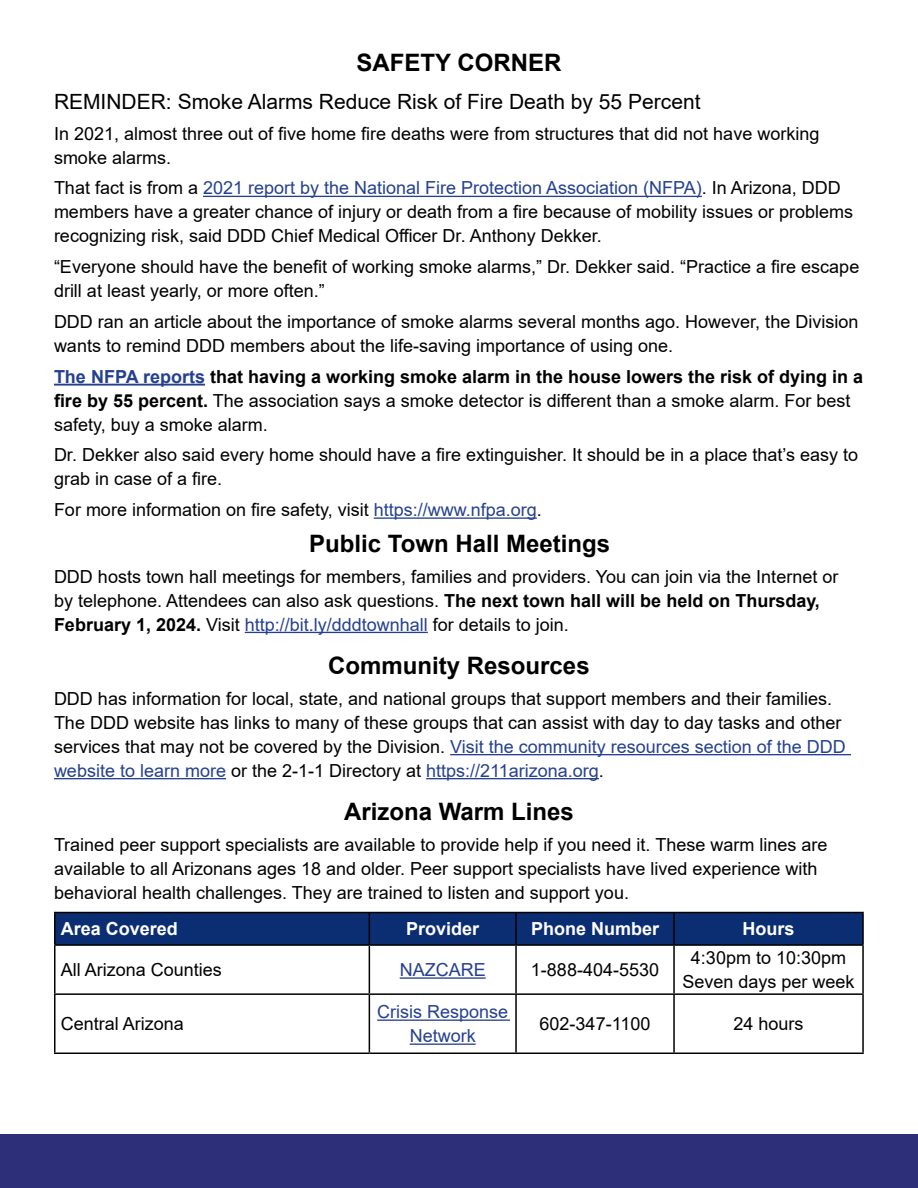
<style>
.page{position:relative;width:918px;height:1188px;background:#fff}
.page>*{position:absolute;margin:0;border:0;box-sizing:border-box;transform-origin:0 0}
.t1{font:700 24px "Arial";color:#000}
.t2{font:21px "Arial";color:#000}
.t3{font:18px/24px "Arial";color:#000}
.t4{font:18px/30.8px "Arial";color:#25408f}
.t5{font:700 18px "Arial";color:#000}
.t6{font:700 18px "Arial";color:#fff}
.s1{color:#000}
.s2{color:#25408f}
.s3{font-weight:700}
</style>
<div class="page">
<div style="left:0;top:1134px;width:918px;height:54px;background:#2d3079"></div>
<hr style="left:203px;top:196px;width:499px;height:1px;background:#25408f">
<hr style="left:54px;top:384px;width:151px;height:2px;background:#25408f">
<hr style="left:374px;top:517px;width:163px;height:2px;background:#25408f">
<hr style="left:245px;top:632px;width:183px;height:1px;background:#25408f">
<hr style="left:450px;top:754px;width:401px;height:1px;background:#25408f">
<hr style="left:54px;top:778px;width:172px;height:1px;background:#25408f">
<hr style="left:426px;top:778px;width:173px;height:1px;background:#25408f">
<div style="left:55px;top:913px;width:314px;height:32px;background:#0b2d72"></div>
<div style="left:369px;top:913px;width:147px;height:32px;background:#0b2d72"></div>
<div style="left:516px;top:913px;width:158px;height:32px;background:#0b2d72"></div>
<div style="left:674px;top:913px;width:189px;height:32px;background:#0b2d72"></div>
<hr style="left:54px;top:912px;width:315px;height:1px;background:#000">
<hr style="left:54px;top:913px;width:2px;height:31px;background:#000">
<hr style="left:369px;top:912px;width:147px;height:1px;background:#000">
<hr style="left:369px;top:913px;width:1px;height:31px;background:#000">
<hr style="left:516px;top:912px;width:158px;height:1px;background:#000">
<hr style="left:515px;top:913px;width:2px;height:31px;background:#000">
<hr style="left:674px;top:912px;width:190px;height:1px;background:#000">
<hr style="left:673px;top:913px;width:2px;height:31px;background:#000">
<hr style="left:862px;top:913px;width:2px;height:31px;background:#000">
<hr style="left:54px;top:944px;width:315px;height:2px;background:#000">
<hr style="left:54px;top:946px;width:2px;height:47px;background:#000">
<hr style="left:369px;top:944px;width:147px;height:2px;background:#000">
<hr style="left:369px;top:946px;width:1px;height:47px;background:#000">
<hr style="left:516px;top:944px;width:158px;height:2px;background:#000">
<hr style="left:515px;top:946px;width:2px;height:47px;background:#000">
<hr style="left:674px;top:944px;width:190px;height:2px;background:#000">
<hr style="left:673px;top:946px;width:2px;height:47px;background:#000">
<hr style="left:862px;top:946px;width:2px;height:47px;background:#000">
<hr style="left:54px;top:993px;width:315px;height:2px;background:#000">
<hr style="left:54px;top:995px;width:2px;height:58px;background:#000">
<hr style="left:369px;top:993px;width:147px;height:2px;background:#000">
<hr style="left:369px;top:995px;width:1px;height:58px;background:#000">
<hr style="left:516px;top:993px;width:158px;height:2px;background:#000">
<hr style="left:515px;top:995px;width:2px;height:58px;background:#000">
<hr style="left:674px;top:993px;width:190px;height:2px;background:#000">
<hr style="left:673px;top:995px;width:2px;height:58px;background:#000">
<hr style="left:862px;top:995px;width:2px;height:58px;background:#000">
<hr style="left:54px;top:1053px;width:315px;height:1px;background:#000">
<hr style="left:369px;top:1053px;width:147px;height:1px;background:#000">
<hr style="left:516px;top:1053px;width:158px;height:1px;background:#000">
<hr style="left:674px;top:1053px;width:190px;height:1px;background:#000">
<hr style="left:400px;top:977px;width:86px;height:2px;background:#25408f">
<hr style="left:377px;top:1020px;width:133px;height:1px;background:#25408f">
<hr style="left:410px;top:1044px;width:66px;height:1px;background:#25408f">
<h2 class="t1" style="left:357px;top:46px;width:206px">SAFETY CORNER</h2>
<h3 class="t2" style="left:54px;top:87px;width:648px">REMINDER: Smoke Alarms Reduce Risk of Fire Death by 55 Percent</h3>
<p class="t3" style="left:54px;top:121px;width:767px">In 2021, almost three out of five home fire deaths were from structures that did not have working</p>
<p class="t4" style="left:54px;top:142px;width:788px"><span class="s1">smoke alarms.<br>That fact is from a</span> 2021 report by the National Fire Protection Association (NFPA)<span class="s1">. In Arizona, DDD</span></p>
<p class="t3" style="left:54px;top:200px;width:801px">members have a greater chance of injury or death from a fire because of mobility issues or problems recognizing risk, said DDD Chief Medical Officer Dr. Anthony Dekker.</p>
<p class="t3" style="left:54px;top:255px;width:807px">“Everyone should have the benefit of working smoke alarms,” Dr. Dekker said. “Practice a fire escape</p>
<p class="t3" style="left:54px;top:275px;width:806px;line-height:30.8px">drill at least yearly, or more often.”<br>DDD ran an article about the importance of smoke alarms several months ago. However, the Division</p>
<p class="t3" style="left:54px;top:333px;width:621px">wants to remind DDD members about the life-saving importance of using one.</p>
<h4 class="t5" style="left:54px;top:364px;width:811px"><span class="s2">The NFPA reports</span> that having a working smoke alarm in the house lowers the risk of dying in a</h4>
<p class="t3" style="left:54px;top:388px;width:798px"><span class="s3">fire by 55 percent.</span> The association says a smoke detector is different than a smoke alarm. For best</p>
<p class="t3" style="left:54px;top:412px;width:215px">safety, buy a smoke alarm.</p>
<p class="t3" style="left:54px;top:443px;width:806px">Dr. Dekker also said every home should have a fire extinguisher. It should be in a place that’s easy to grab in case of a fire.</p>
<p class="t3" style="left:54px;top:498px;width:489px">For more information on fire safety, visit <span class="s2">https://www.nfpa.org</span>.</p>
<h2 class="t1" style="left:309px;top:526px;width:302px">Public Town Hall Meetings</h2>
<p class="t3" style="left:54px;top:564px;width:786px">DDD hosts town hall meetings for members, families and providers. You can join via the Internet or by telephone. Attendees can also ask questions. <span class="s3">The next town hall will be held on Thursday,<br>February 1, 2024.</span> Visit <span class="s2">http://bit.ly/dddtownhall</span> for details to join.</p>
<h2 class="t1" style="left:328px;top:649px;width:263px">Community Resources</h2>
<p class="t3" style="left:54px;top:686px;width:793px">DDD has information for local, state, and national groups that support members and their families.<br>The DDD website has links to many of these groups that can assist with day to day tasks and other services that may not be covered by the Division. <span class="s2">Visit the community resources section of the DDD website to learn more</span> or the 2-1-1 Directory at <span class="s2">https://211arizona.org</span>.</p>
<h2 class="t1" style="left:344px;top:795px;width:231px">Arizona Warm Lines</h2>
<p class="t3" style="left:54px;top:833px;width:775px">Trained peer support specialists are available to provide help if you need it. These warm lines are available to all Arizonans ages 18 and older. Peer support specialists have lived experience with behavioral health challenges. They are trained to listen and support you.</p>
<p class="t6" style="left:61px;top:916px;width:119px">Area Covered</p>
<p class="t6" style="left:406px;top:916px;width:75px">Provider</p>
<p class="t6" style="left:531px;top:916px;width:130px">Phone Number</p>
<p class="t6" style="left:743px;top:916px;width:54px">Hours</p>
<p class="t3" style="left:61px;top:958px;width:163px">All Arizona Counties</p>
<p class="t4" style="left:400px;top:954px;width:88px">NAZCARE</p>
<p class="t3" style="left:531px;top:958px;width:130px">1-888-404-5530</p>
<p class="t3" style="left:682px;top:946px;width:174px;text-align:center">4:30pm to 10:30pm<br>Seven days per week</p>
<p class="t3" style="left:61px;top:1012px;width:125px">Central Arizona</p>
<p class="t4" style="left:377px;top:1000px;width:133px;line-height:24px;text-align:center">Crisis Response<br>Network</p>
<p class="t3" style="left:540px;top:1012px;width:112px">602-347-1100</p>
<p class="t3" style="left:734px;top:1012px;width:72px">24 hours</p>
</div>
